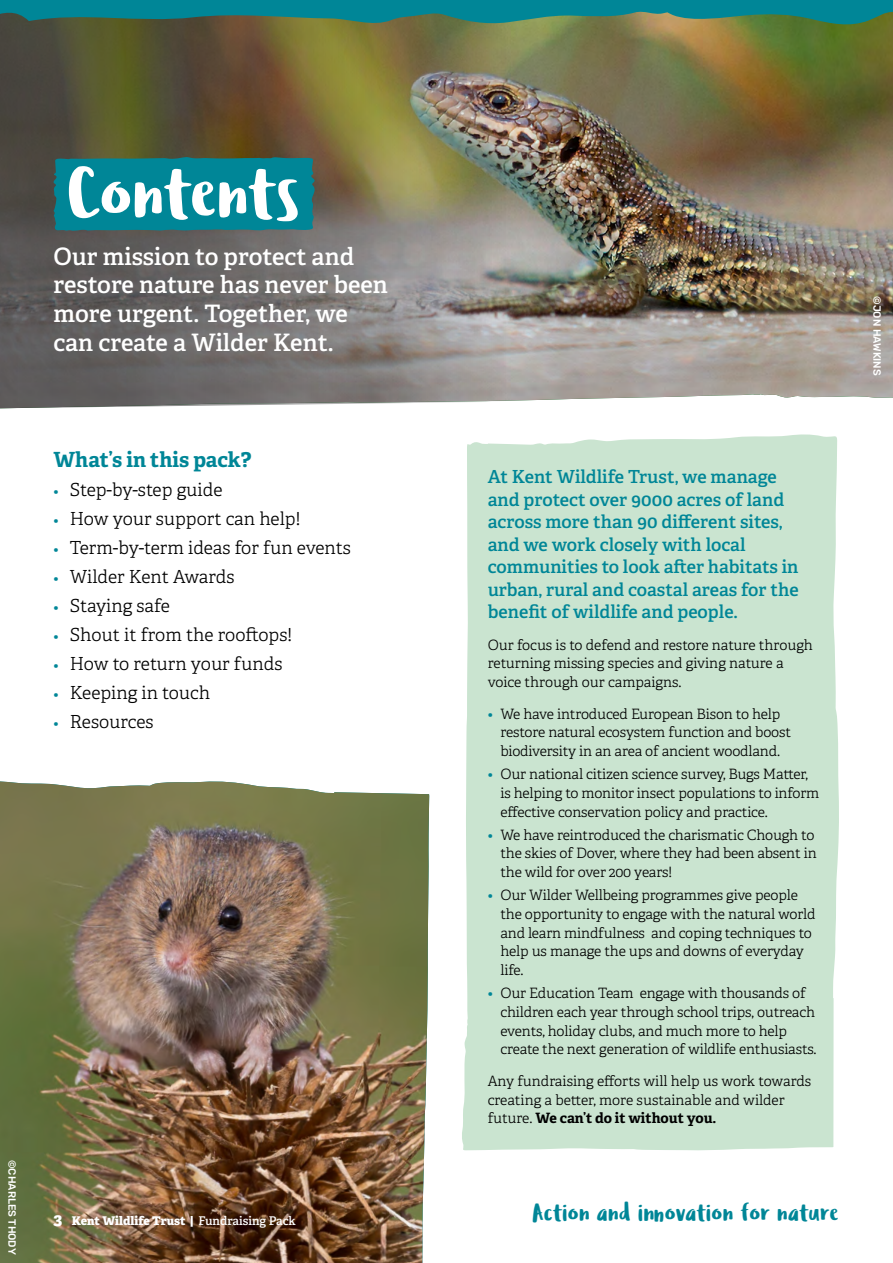
<style>
.page{position:relative;width:893px;height:1263px;background:#fff}
.page>*{position:absolute;margin:0;border:0;box-sizing:border-box;transform-origin:0 0}
.t1{font:73.5px "Ludicrous";letter-spacing:-.015em;color:#fff}
.t2{font:24.6px "Ludicrous";letter-spacing:.005em;color:#008697}
.Paragraph_Style_1{font:600 24px/28.8px "Adelle";color:#fff}
.t3{font:700 20.85px "Adelle";color:#008697}
.t4{font:600 18px/22.5px "Adelle";color:#008697}
.t5{font:300 18px "Adelle";color:#000}
.t6{font:300 14.25px/18.8px "Adelle";letter-spacing:-.01em;color:#000}
.Paragraph_Style_1-2{font:800 12px "Adelle";color:#fff}
.t7{font:500 10.5px "Rubik";color:#fff}
.s1{font-size:14.25px;color:#008697}
.s2{font-size:16.5px}
.s3{font-weight:600}
.s4{color:#008697}
.s5{font-weight:700}
</style>
<div class="page">
<div style="left:462px;top:434px;width:377px;height:716px;background:#cae4d0"></div>
<img style="left:506px;top:36px;width:387px;height:365px">
<svg style="left:0;top:36px;width:506px;height:373px;background:#756f5f"></svg>
<svg style="left:0;top:0;width:893px;height:36px;background:#3a7a68"></svg>
<svg style="left:52px;top:157px;width:265px;height:75px;background:#068291"></svg>
<img style="left:0;top:781px;width:429px;height:482px">
<p class="t1" style="left:68px;top:142px;width:235px">Contents</p>
<p class="Paragraph_Style_1" style="left:54px;top:242px;width:336px">Our mission to protect and restore nature has never been more urgent. Together, we can create a Wilder Kent.</p>
<p class="t3" style="left:54px;top:444px;width:200px">What’s in this pack?</p>
<p class="t5" style="left:54px;top:476px;width:170px"><span class="s1">•</span> Step-by-step guide</p>
<p class="t5" style="left:54px;top:506px;width:248px"><span class="s1">•</span> How your support can help!</p>
<p class="t5" style="left:54px;top:535px;width:299px"><span class="s1">•</span> Term-by-term ideas for fun events</p>
<p class="t5" style="left:54px;top:564px;width:183px"><span class="s1">•</span> Wilder Kent Awards</p>
<p class="t5" style="left:54px;top:593px;width:118px"><span class="s1">•</span> Staying safe</p>
<p class="t5" style="left:54px;top:622px;width:240px"><span class="s1">•</span> Shout it from the rooftops!</p>
<p class="t5" style="left:54px;top:651px;width:230px"><span class="s1">•</span> How to return your funds</p>
<p class="t5" style="left:54px;top:680px;width:158px"><span class="s1">•</span> Keeping in touch</p>
<p class="t5" style="left:54px;top:709px;width:101px"><span class="s1">•</span> Resources</p>
<p class="t7" style="left:18px;top:1160px;width:96px;rotate:90deg">©CHARLES THODY</p>
<p class="Paragraph_Style_1-2" style="left:54px;top:1213px;width:244px"><span class="s2">3</span> Kent Wildlife Trust | <span class="s3">Fundraising Pack</span></p>
<p class="t7" style="left:883px;top:296px;width:81px;rotate:90deg">©JON HAWKINS</p>
<p class="t4" style="left:488px;top:466px;width:313px">At Kent Wildlife Trust, we manage and protect over 9000 acres of land across more than 90 different sites, and we work closely with local communities to look after habitats in urban, rural and coastal areas for the benefit of wildlife and people.</p>
<p class="t6" style="left:488px;top:635px;width:327px">Our focus is to defend and restore nature through returning missing species and giving nature a voice through our campaigns.</p>
<p class="t6" style="left:500px;top:704px;width:292px;text-indent:-13px"><span class="s4">•</span> We have introduced European Bison to help restore natural ecosystem function and boost biodiversity in an area of ancient woodland.</p>
<p class="t6" style="left:500px;top:764px;width:320px;text-indent:-13px"><span class="s4">•</span> Our national citizen science survey, Bugs Matter, is helping to monitor insect populations to inform effective conservation policy and practice.</p>
<p class="t6" style="left:500px;top:825px;width:318px;text-indent:-13px"><span class="s4">•</span> We have reintroduced the charismatic Chough to the skies of Dover, where they had been absent in the wild for over 200 years!</p>
<p class="t6" style="left:500px;top:885px;width:316px;text-indent:-13px"><span class="s4">•</span> Our Wilder Wellbeing programmes give people the opportunity to engage with the natural world and learn mindfulness and coping techniques to help us manage the ups and downs of everyday life.</p>
<p class="t6" style="left:500px;top:983px;width:318px;text-indent:-13px"><span class="s4">•</span> Our Education Team engage with thousands of children each year through school trips, outreach events, holiday clubs, and much more to help create the next generation of wildlife enthusiasts.</p>
<p class="t6" style="left:488px;top:1071px;width:325px">Any fundraising efforts will help us work towards creating a better, more sustainable and wilder future. <span class="s5">We can’t do it without you.</span></p>
<p class="t2" style="left:533px;top:1195px;width:307px">Action and innovation for nature</p>
</div>
